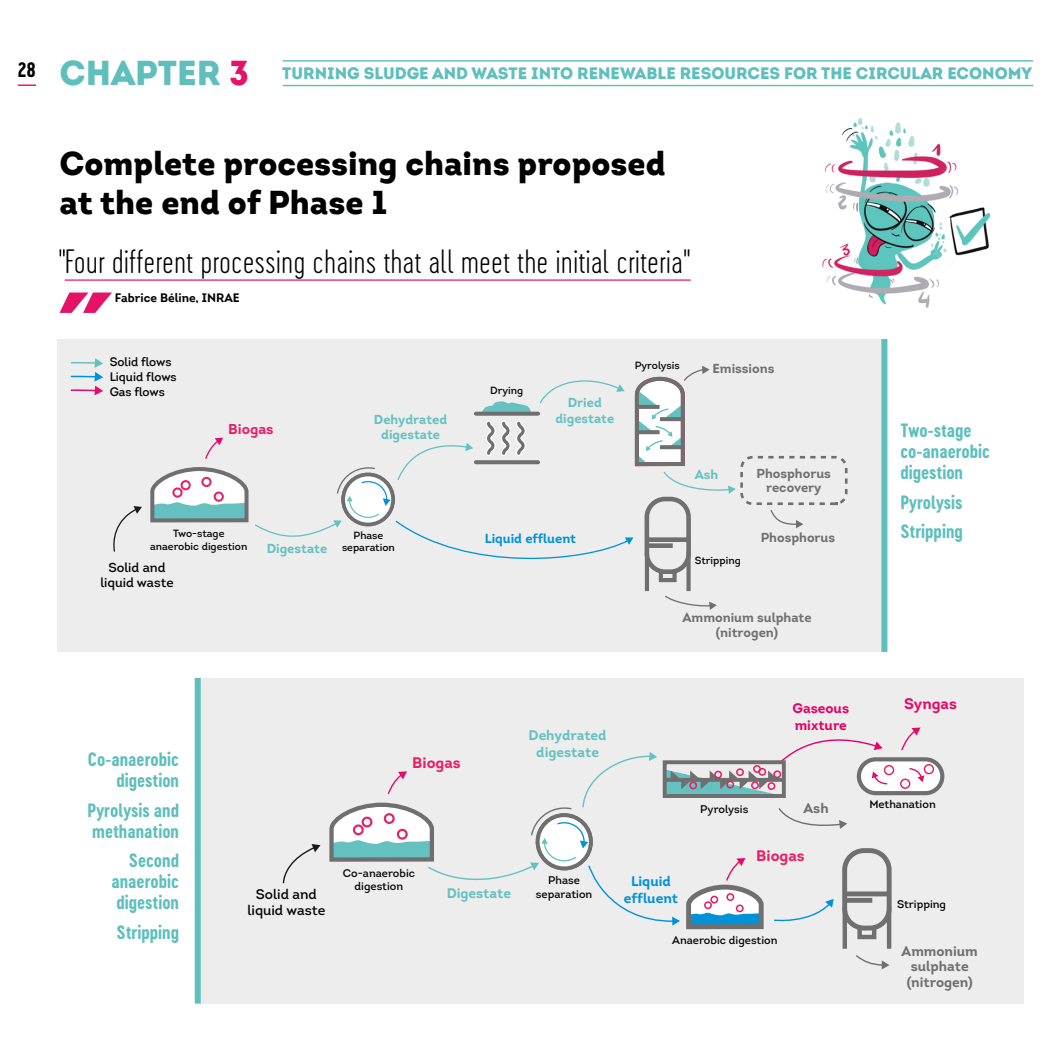
<style>
.page{position:relative;width:1063px;height:1063px;background:#fff}
.page>*{position:absolute;margin:0;border:0;box-sizing:border-box;transform-origin:0 0}
.t1{font:900 33px/39px "Intro";color:#000}
.t2{font:31.5px "Cervo Neue Thin Neue";color:#000}
.t3{font:18px/21px "Cervo Neue Bold Neue";color:#5ebfbc}
.t4{font:900 16.5px "Intro";color:#5ebfbc}
.t5{font:700 15.3px "Intro";color:#e71f69}
.t6{font:700 15.3px "Intro";color:#e30c66}
.t7{font:700 14.4px "Intro";color:#e71f69}
.t8{font:700 13.95px/15.3px "Intro";color:#706f6f;text-align:center}
.t9{font:700 13.95px/16.6px "Intro";color:#64c1bf;text-align:center}
.t10{font:13.95px/16.6px "Intro";color:#020203;text-align:center}
.t11{font:700 13.95px/16.6px "Intro";color:#e60064}
.t12{font:700 13.95px/16.6px "Intro";color:#0092d8;text-align:center}
.t13{font:700 13.05px/14.4px "Intro";color:#706f6f;text-align:center}
.t14{font:700 13.05px "Intro";color:#64c1bf}
.t15{font:13.05px/15.6px "Intro";color:#020203;text-align:center}
.t16{font:700 13.05px "Intro";color:#0092d8}
.t17{font:600 12px/15px "Intro";color:#000}
.t18{font:700 12px "Intro";color:#000}
.t19{font:11.1px/13.4px "Intro";color:#020203;text-align:center}
.t20{font:10.5px/12.5px "Intro";color:#020203;text-align:center}
.s1{font-family:"Cervo Neue Bold Neue";font-weight:400;font-size:19.5px;color:#000}
.s2{font-size:34.5px}
.s3{font-size:34.5px;color:#e61267}
</style>
<div class="page">
<div style="left:57px;top:339px;width:827px;height:313px;background:#ededed"></div>
<div style="left:198px;top:678px;width:826px;height:325px;background:#ededed"></div>
<hr style="left:283px;top:85px;width:750px;height:1px;background:#5ebfbc">
<hr style="left:283px;top:60px;width:750px;height:2px;background:#5ebfbc">
<svg style="left:18px;top:84px;width:18px;height:2px"></svg>
<img style="left:822px;top:117px;width:169px;height:191px">
<svg style="left:113px;top:506px;width:29px;height:46px"></svg>
<svg style="left:665px;top:595px;width:52px;height:15px"></svg>
<div style="left:659px;top:570px;width:18px;height:12px;border:4px solid #706f6f"></div>
<hr style="left:645px;top:552px;width:4px;height:39px;background:#706f6f">
<div style="left:686px;top:551px;width:5px;height:40px;background:#706f6f"></div>
<svg style="left:150px;top:366px;width:698px;height:207px"></svg>
<div style="left:859px;top:759px;width:83px;height:34px;background:#fff;border-radius:17px"></div>
<div style="left:857px;top:757px;width:87px;height:38px;border:4px solid #706f6f;border-radius:17px"></div>
<svg style="left:901px;top:728px;width:20px;height:23px"></svg>
<svg style="left:908px;top:768px;width:16px;height:14px"></svg>
<div style="left:884px;top:765px;width:10px;height:10px;border:1px solid #e71f69;border-radius:50%"></div>
<div style="left:924px;top:764px;width:10px;height:10px;border:1px solid #e71f69;border-radius:50%"></div>
<div style="left:900px;top:779px;width:10px;height:10px;border:1px solid #e71f69;border-radius:50%"></div>
<svg style="left:856px;top:955px;width:34px;height:14px"></svg>
<svg style="left:282px;top:844px;width:38px;height:40px"></svg>
<div style="left:857px;top:926px;width:19px;height:13px;border:4px solid #706f6f"></div>
<hr style="left:843px;top:907px;width:4px;height:42px;background:#706f6f">
<hr style="left:887px;top:906px;width:4px;height:43px;background:#706f6f">
<div style="left:842px;top:848px;width:50px;height:83px;border:5px solid #706f6f;border-radius:19px"></div>
<svg style="left:329px;top:739px;width:560px;height:193px"></svg>
<hr style="left:65px;top:279px;width:626px;height:2px;background:#e61267">
<svg style="left:60px;top:249px;width:5px;height:7px"></svg>
<svg style="left:60px;top:293px;width:52px;height:20px"></svg>
<svg style="left:70px;top:358px;width:33px;height:37px"></svg>
<div style="left:881px;top:339px;width:6px;height:313px;background:#5ebfbc"></div>
<div style="left:195px;top:678px;width:6px;height:326px;background:#5ebfbc"></div>
<p class="t4" style="left:18px;top:62px;width:1016px"><span class="s1">28</span> <span class="s2">CHAPTER</span> <span class="s3">3</span> TURNING SLUDGE AND WASTE INTO RENEWABLE RESOURCES FOR THE CIRCULAR ECONOMY</p>
<h1 class="t1" style="left:60px;top:144px;width:608px">Complete processing chains proposed at the end of Phase 1</h1>
<h2 class="t2" style="left:65px;top:241px;width:628px">Four different processing chains that all meet the initial criteria"</h2>
<p class="t18" style="left:115px;top:291px;width:126px">Fabrice Béline, INRAE</p>
<p class="t17" style="left:110px;top:354px;width:68px">Solid flows<br>Liquid flows<br>Gas flows</p>
<p class="t7" style="left:228px;top:420px;width:47px">Biogas</p>
<p class="t20" style="left:490px;top:384px;width:35px">Drying</p>
<p class="t14" style="left:568px;top:394px;width:36px">Dried</p>
<p class="t14" style="left:374px;top:411px;width:75px">Dehydrated</p>
<p class="t14" style="left:555px;top:410px;width:60px">digestate</p>
<p class="t14" style="left:381px;top:426px;width:60px">digestate</p>
<p class="t20" style="left:635px;top:359px;width:47px">Pyrolysis</p>
<p class="t13" style="left:713px;top:361px;width:63px">Emissions</p>
<p class="t20" style="left:150px;top:527px;width:99px">Two-stage anaerobic digestion</p>
<p class="t20" style="left:342px;top:529px;width:54px">Phase separation</p>
<p class="t14" style="left:267px;top:540px;width:62px">Digestate</p>
<p class="t15" style="left:100px;top:559px;width:75px">Solid and liquid waste</p>
<p class="t16" style="left:485px;top:530px;width:93px">Liquid effluent</p>
<p class="t14" style="left:695px;top:466px;width:25px">Ash</p>
<p class="t20" style="left:695px;top:554px;width:48px">Stripping</p>
<p class="t13" style="left:757px;top:466px;width:76px">Phosphorus recovery</p>
<p class="t13" style="left:761px;top:530px;width:76px">Phosphorus</p>
<p class="t13" style="left:682px;top:610px;width:131px">Ammonium sulphate (nitrogen)</p>
<p class="t3" style="left:900px;top:420px;width:91px">Two-stage co-anaerobic digestion</p>
<p class="t3" style="left:900px;top:487px;width:64px;line-height:29.5px">Pyrolysis<br>Stripping</p>
<p class="t3" style="left:88px;top:749px;width:93px;text-align:right">Co-anaerobic digestion</p>
<p class="t3" style="left:88px;top:799px;width:93px">Pyrolysis and methanation</p>
<p class="t3" style="left:112px;top:850px;width:69px;text-align:justify;text-indent:17px">Second anaerobic digestion</p>
<p class="t3" style="left:117px;top:921px;width:64px">Stripping</p>
<p class="t5" style="left:412px;top:753px;width:50px">Biogas</p>
<p class="t19" style="left:343px;top:866px;width:74px">Co-anaerobic digestion</p>
<p class="t10" style="left:247px;top:885px;width:79px">Solid and liquid waste</p>
<p class="t9" style="left:447px;top:885px;width:66px">Digestate</p>
<p class="t9" style="left:529px;top:727px;width:80px">Dehydrated digestate</p>
<p class="t19" style="left:536px;top:874px;width:58px">Phase separation</p>
<p class="t11" style="left:792px;top:700px;width:58px">Gaseous mixture</p>
<p class="t12" style="left:624px;top:873px;width:56px">Liquid effluent</p>
<p class="t19" style="left:700px;top:803px;width:49px">Pyrolysis</p>
<p class="t8" style="left:804px;top:800px;width:27px">Ash</p>
<p class="t5" style="left:756px;top:846px;width:50px">Biogas</p>
<p class="t19" style="left:672px;top:934px;width:107px">Anaerobic digestion</p>
<p class="t6" style="left:904px;top:693px;width:54px">Syngas</p>
<p class="t19" style="left:869px;top:798px;width:68px">Methanation</p>
<p class="t19" style="left:897px;top:898px;width:51px">Stripping</p>
<p class="t8" style="left:902px;top:943px;width:78px">Ammonium sulphate (nitrogen)</p>
</div>
